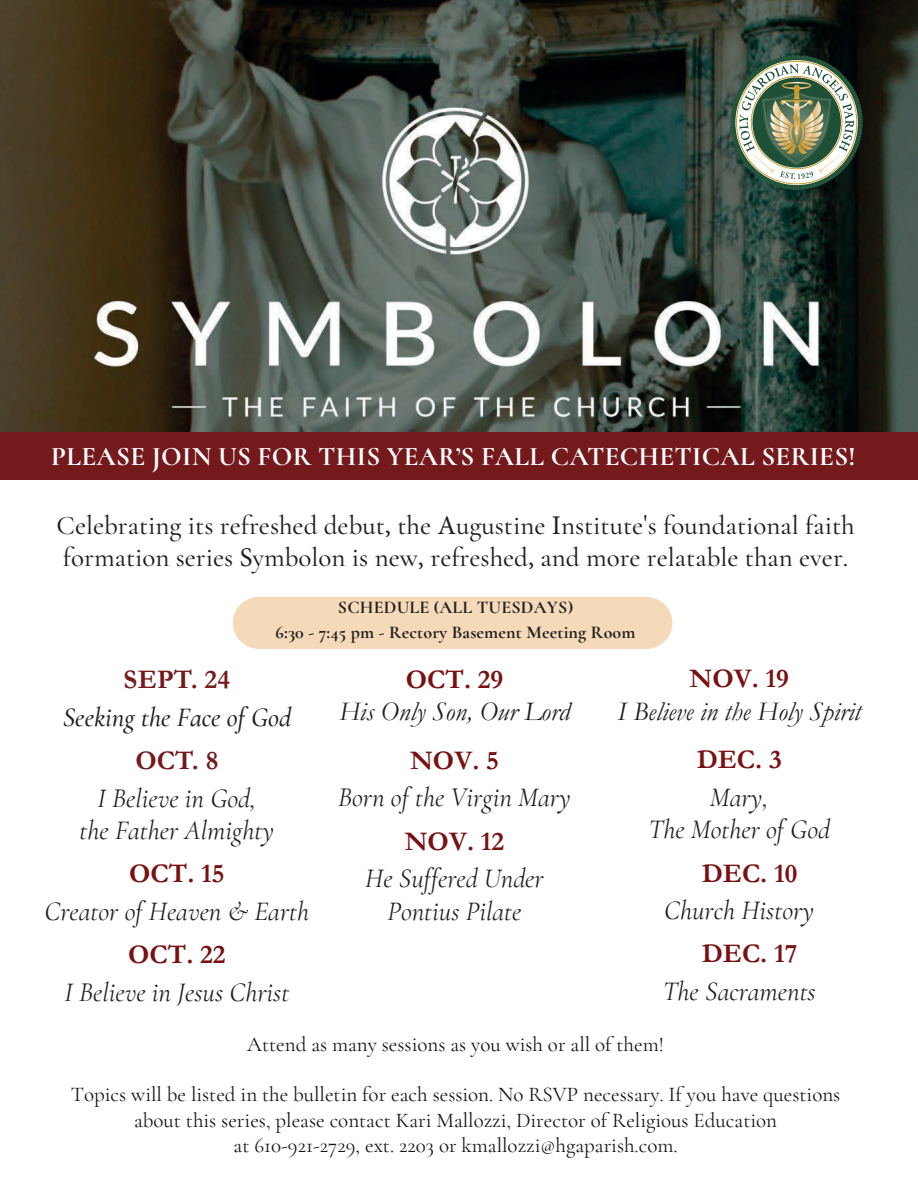
<style>
.page{position:relative;width:918px;height:1188px;background:#fff}
.page>*{position:absolute;margin:0;border:0;box-sizing:border-box;transform-origin:0 0}
.t1{font:italic 27px/43.3px "Cormorant Garamond";color:#231f20;text-align:center}
.t2{font:500 27px/32.4px "Cormorant Garamond";color:#231f20}
.t3{font:italic 27px/32.4px "Garamond";color:#231f20;text-align:center}
.t4{font:700 27px "Cormorant Garamond";letter-spacing:.01em;color:#fff}
.t5{font:italic 500 27px/37.5px "Cormorant Garamond";color:#231f20;text-align:center}
.t6{font:700 27px/37.5px "Garamond";color:#791113;text-align:center}
.t7{font:21px/25.2px "Cormorant Garamond";color:#161319;text-align:center}
.t8{font:700 18px/24.5px "Cormorant Garamond";letter-spacing:.01em;color:#231f20;text-align:center}
.s1{font-family:"Minion Pro";font-weight:400}
.s2{font-style:inherit}
.s3{font-family:"Garamond";font-weight:700;font-style:normal;color:#741a1c}
.s4{font-family:"Garamond";font-weight:700;font-style:normal;color:#791113}
.s5{font-weight:700;font-style:normal;color:#791113}
.s6{font-family:"Cormorant Garamond";font-weight:400;font-style:italic;color:#231f20}
</style>
<div class="page">
<img style="left:0;top:0;width:917px;height:432px">
<div style="left:0;top:432px;width:918px;height:47px;background:#741a1c"></div>
<div style="left:233px;top:597px;width:439px;height:52px;background:#f4dab8;border-radius:26px"></div>
<svg style="left:731px;top:55px;width:132px;height:135px"></svg>
<p class="t4" style="left:51px;top:440px;width:806px">PLEASE JOIN US FOR THIS YEAR’S FALL CATECHETICAL SERIES!</p>
<p class="t2" style="left:57px;top:509px;width:800px">Celebrating its refreshed debut<span class="s1">,</span> the <span class="s1">A</span>ugustine <span class="s1">I</span>nstitute<span class="s1">'</span>s foundational faith formation series <span class="s1">S</span>ymbolon is new<span class="s1">,</span> refreshed<span class="s1">,</span> and more relatable than ever.</p>
<p class="t8" style="left:276px;top:595px;width:362px"><span class="s2">SCHEDULE (ALL TUESDAYS)<br></span>6:30 - 7:45 pm - Rectory Basement Meeting Room</p>
<p class="t5" style="left:63px;top:661px;width:230px"><span class="s3">SEPT. 24<br></span>Seeking the Face of God</p>
<p class="t1" style="left:97px;top:742px;width:160px;line-height:37.5px"><span class="s3">OCT. 8<br></span>I Believe in God,</p>
<p class="t1" style="left:80px;top:809px;width:196px">the Father Almighty<br><span class="s4">OCT. 15</span></p>
<p class="t1" style="left:45px;top:890px;width:266px">Creator of Heaven &amp; Earth<br><span class="s4">OCT. 22</span></p>
<p class="t1" style="left:64px;top:971px;width:226px">I Believe in Jesus Christ</p>
<p class="t3" style="left:339px;top:663px;width:232px"><span class="s5">OCT. 29<br></span>His Only Son, Our Lord</p>
<p class="t1" style="left:338px;top:742px;width:234px;line-height:37.5px"><span class="s4">NOV. 5<br></span>Born of the Virgin Mary</p>
<p class="t1" style="left:365px;top:823px;width:180px;line-height:37.5px"><span class="s4">NOV. 12<br></span>He Suffered Under</p>
<p class="t1" style="left:387px;top:889px;width:136px">Pontius Pilate</p>
<p class="t3" style="left:618px;top:662px;width:245px"><span class="s5">NOV. 19<br></span>I Believe in the Holy Spirit</p>
<p class="t6" style="left:697px;top:741px;width:86px">DEC. 3<br><span class="s6">Mary,</span></p>
<p class="t1" style="left:702px;top:808px;width:130px;text-align:left;text-indent:-53px">The Mother of God<br><span class="s4">DEC. 10</span></p>
<p class="t1" style="left:702px;top:889px;width:114px;text-align:left;text-indent:-38px">Church History<br><span class="s4">DEC. 17</span></p>
<p class="t1" style="left:663px;top:970px;width:155px">The Sacraments</p>
<p class="t7" style="left:247px;top:1032px;width:418px">Attend as many sessions as you wish or all of them!</p>
<p class="t7" style="left:71px;top:1082px;width:771px">Topics will be listed in the bulletin for each session. No RSVP necessary. If you have questions about this series, please contact Kari Mallozzi, Director of Religious Education<br>at 610-921-2729, ext. 2203 or kmallozzi@hgaparish.com.</p>
</div>
